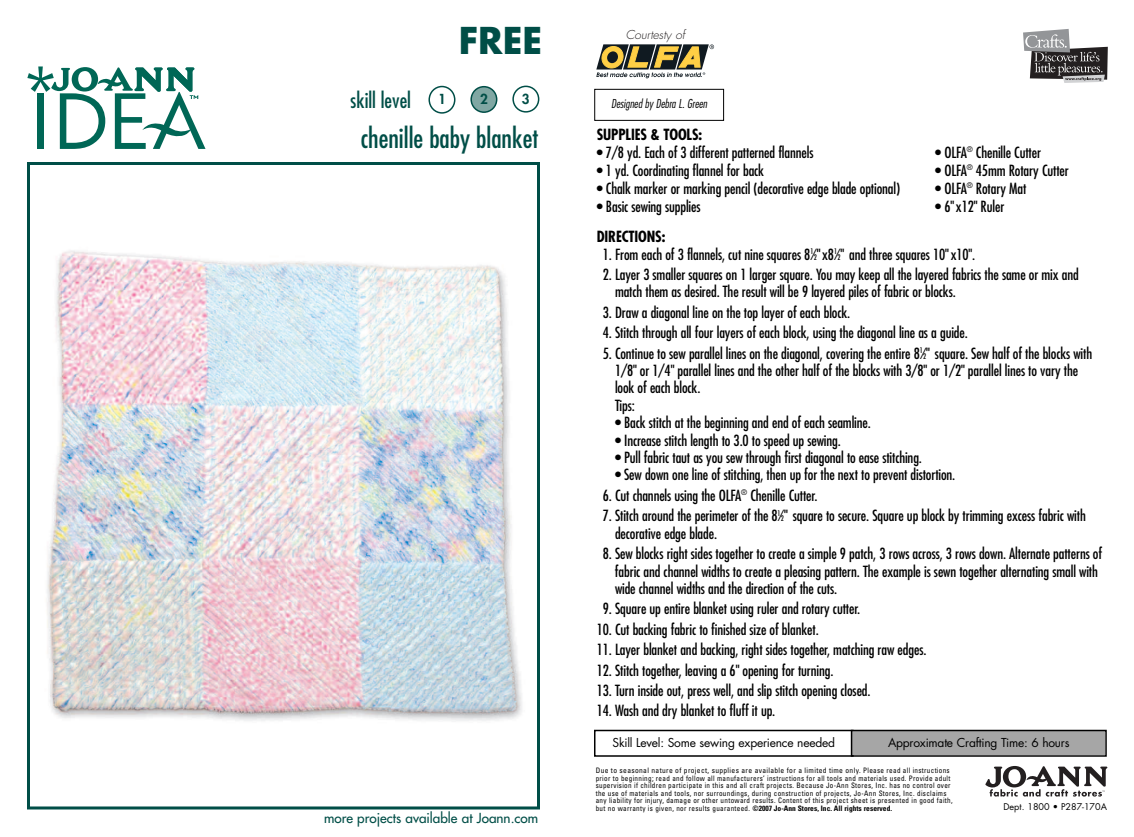
<style>
.page{position:relative;width:1134px;height:837px;background:#fff}
.page>*{position:absolute;margin:0;border:0;box-sizing:border-box;transform-origin:0 0}
.t1{font:700 36px "Futura";color:#004e47}
.t2{font:condensed 27px "Futura";color:#004e47}
.t3{font:condensed 21px "Futura";color:#004e47}
.t4{font:condensed 15px/17.4px "Futura";letter-spacing:-.01em;color:#000}
.t5{font:700 condensed 15px "Futura";letter-spacing:-.01em;color:#000}
.t6{font:13.5px "Futura";color:#004e47}
.t7{font:800 13.5px "Futura";color:#004e47}
.t8{font:12px "Futura";letter-spacing:-.02em;color:#000}
.t9{font:italic 300 condensed 12px "Futura";color:#000}
.t10{font:italic 300 12px "Futura";color:#231f20}
.t11{font:9px "Futura";color:#000}
.t12{font:condensed 7.5px/7.5px "Univers";letter-spacing:.045em;color:#000}
.s1{font-size:7.5px}
.s2{font-weight:700}
</style>
<div class="page">
<div style="left:594px;top:730px;width:260px;height:27px;border:2px solid #000"></div>
<div style="left:852px;top:731px;width:253px;height:24px;background:#a6a6a6"></div>
<div style="left:851px;top:730px;width:256px;height:27px;border:2px solid #000"></div>
<svg style="left:985px;top:766px;width:122px;height:31px"></svg>
<svg style="left:597px;top:44px;width:117px;height:34px"></svg>
<div style="left:594px;top:89px;width:130px;height:32px;border:1px solid #000"></div>
<svg style="left:1023px;top:29px;width:85px;height:54px"></svg>
<img style="left:47px;top:250px;width:475px;height:471px">
<div style="left:27px;top:162px;width:513px;height:647px;border:3px solid #004e47"></div>
<svg style="left:27px;top:66px;width:179px;height:83px"></svg>
<svg style="left:512px;top:86px;width:27px;height:27px"></svg>
<svg style="left:470px;top:86px;width:27px;height:27px"></svg>
<svg style="left:428px;top:86px;width:27px;height:28px"></svg>
<h1 class="t1" style="left:459px;top:24px;width:85px">FREE</h1>
<h3 class="t3" style="left:351px;top:91px;width:62px">skill level</h3>
<p class="t7" style="left:438px;top:93px;width:9px">1</p>
<p class="t7" style="left:480px;top:93px;width:9px">2</p>
<p class="t7" style="left:522px;top:93px;width:9px">3</p>
<h2 class="t2" style="left:361px;top:126px;width:179px">chenille baby blanket</h2>
<p class="t6" style="left:324px;top:812px;width:216px">more projects available at Joann.com</p>
<p class="t10" style="left:626px;top:29px;width:62px">Courtesty of</p>
<p class="t9" style="left:611px;top:99px;width:97px">Designed by Debra L. Green</p>
<p class="t5" style="left:597px;top:128px;width:107px">SUPPLIES &amp; TOOLS:</p>
<p class="t4" style="left:597px;top:145px;width:218px">• 7/8 yd. Each of 3 different patterned flannels</p>
<p class="t4" style="left:935px;top:145px;width:107px">• OLFA<sup>®</sup> Chenille Cutter</p>
<p class="t4" style="left:597px;top:163px;width:169px">• 1 yd. Coordinating flannel for back</p>
<p class="t4" style="left:935px;top:163px;width:135px">• OLFA<sup>®</sup> 45mm Rotary Cutter</p>
<p class="t4" style="left:597px;top:181px;width:305px">• Chalk marker or marking pencil (decorative edge blade optional)</p>
<p class="t4" style="left:935px;top:181px;width:93px">• OLFA<sup>®</sup> Rotary Mat</p>
<p class="t4" style="left:597px;top:199px;width:105px">• Basic sewing supplies</p>
<p class="t4" style="left:935px;top:199px;width:71px">• 6"x12" Ruler</p>
<p class="t5" style="left:597px;top:230px;width:70px">DIRECTIONS:</p>
<p class="t4" style="left:603px;top:246px;width:374px">1. From each of 3 flannels, cut nine squares 8<sup>1</sup>⁄<span class="s1">2</span>"x8<sup>1</sup>⁄<span class="s1">2</span>" and three squares 10"x10".</p>
<p class="t4" style="left:615px;top:267px;width:465px;text-indent:-12px">2. Layer 3 smaller squares on 1 larger square. You may keep all the layered fabrics the same or mix and match them as desired. The result will be 9 layered piles of fabric or blocks.</p>
<p class="t4" style="left:603px;top:304px;width:249px">3. Draw a diagonal line on the top layer of each block.</p>
<p class="t4" style="left:603px;top:325px;width:367px">4. Stitch through all four layers of each block, using the diagonal line as a guide.</p>
<p class="t4" style="left:615px;top:345px;width:479px;text-indent:-12px">5. Continue to sew parallel lines on the diagonal, covering the entire 8<sup>1</sup>⁄<span class="s1">2</span>" square. Sew half of the blocks with 1/8" or 1/4" parallel lines and the other half of the blocks with 3/8" or 1/2" parallel lines to vary the look of each block.<br>Tips:</p>
<p class="t4" style="left:615px;top:415px;width:257px">• Back stitch at the beginning and end of each seamline.</p>
<p class="t4" style="left:615px;top:432px;width:227px">• Increase stitch length to 3.0 to speed up sewing.</p>
<p class="t4" style="left:615px;top:450px;width:309px">• Pull fabric taut as you sew through first diagonal to ease stitching.</p>
<p class="t4" style="left:615px;top:467px;width:342px">• Sew down one line of stitching, then up for the next to prevent distortion.</p>
<p class="t4" style="left:603px;top:487px;width:216px">6. Cut channels using the OLFA<sup>®</sup> Chenille Cutter.</p>
<p class="t4" style="left:615px;top:508px;width:472px;text-indent:-12px">7. Stitch around the perimeter of the 8<sup>1</sup>⁄<span class="s1">2</span>" square to secure. Square up block by trimming excess fabric with decorative edge blade.</p>
<p class="t4" style="left:615px;top:546px;width:489px;text-indent:-12px">8. Sew blocks right sides together to create a simple 9 patch, 3 rows across, 3 rows down. Alternate patterns of fabric and channel widths to create a pleasing pattern. The example is sewn together alternating small with wide channel widths and the direction of the cuts.</p>
<p class="t4" style="left:603px;top:601px;width:259px">9. Square up entire blanket using ruler and rotary cutter.</p>
<p class="t4" style="left:597px;top:621px;width:223px">10. Cut backing fabric to finished size of blanket.</p>
<p class="t4" style="left:597px;top:642px;width:331px">11. Layer blanket and backing, right sides together, matching raw edges.</p>
<p class="t4" style="left:597px;top:662px;width:238px">12. Stitch together, leaving a 6" opening for turning.</p>
<p class="t4" style="left:597px;top:683px;width:275px">13. Turn inside out, press well, and slip stitch opening closed.</p>
<p class="t4" style="left:597px;top:703px;width:180px">14. Wash and dry blanket to fluff it up.</p>
<p class="t8" style="left:613px;top:737px;width:224px">Skill Level: Some sewing experience needed</p>
<p class="t8" style="left:888px;top:737px;width:183px">Approximate Crafting Time: 6 hours</p>
<p class="t12" style="left:596px;top:767px;width:358px">Due to seasonal nature of project, supplies are available for a limited time only. Please read all instructions prior to beginning; read and follow all manufacturers’ instructions for all tools and materials used. Provide adult supervision if children participate in this and all craft projects. Because Jo-Ann Stores, Inc. has no control over the use of materials and tools, nor surroundings, during construction of projects, Jo-Ann Stores, Inc. disclaims any liability for injury, damage or other untoward results. Content of this project sheet is presented in good faith, but no warranty is given, nor results guaranteed. <span class="s2">©2007 Jo-Ann Stores, Inc. All rights reserved.</span></p>
<p class="t11" style="left:1004px;top:802px;width:105px">Dept. 1800 • P287-170A</p>
</div>
